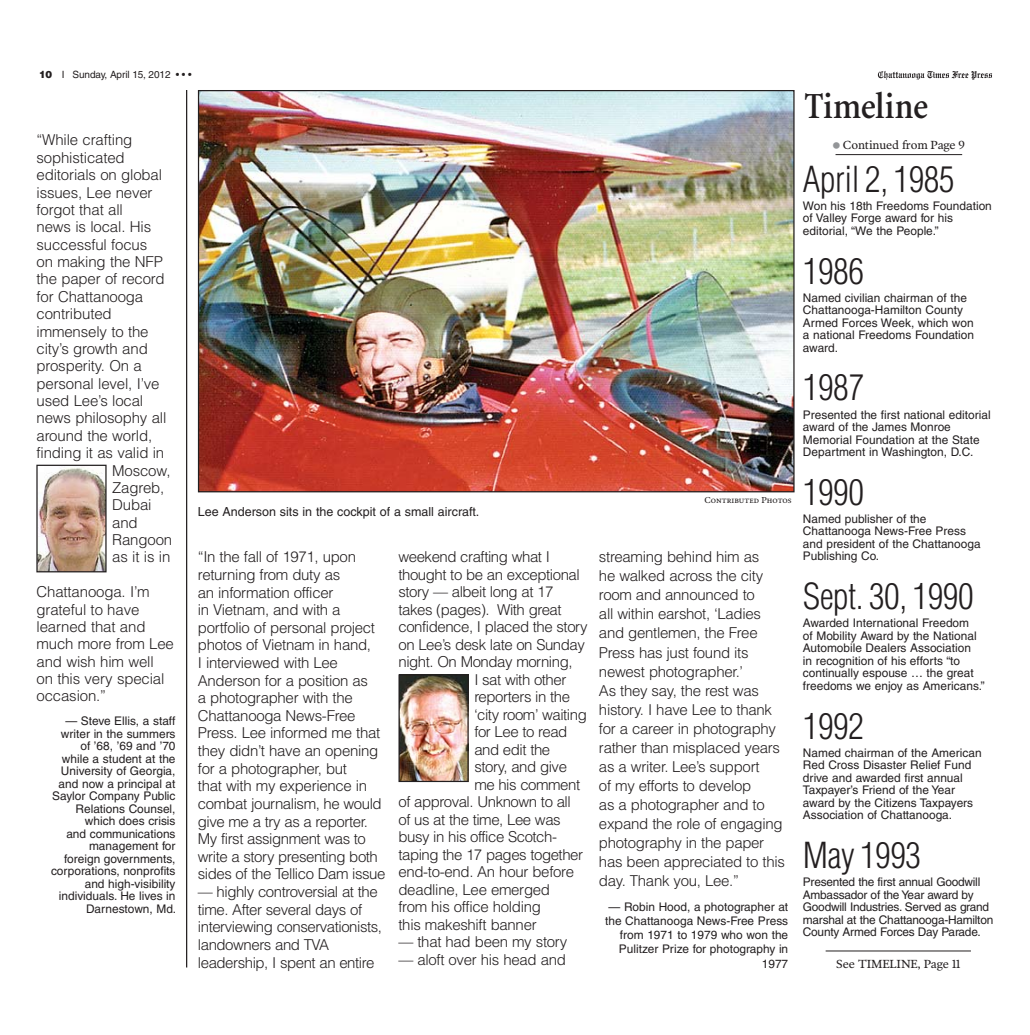
<style>
.page{position:relative;width:1030px;height:1035px;background:#fff}
.page>*{position:absolute;margin:0;border:0;box-sizing:border-box;transform-origin:0 0}
.t1{font:700 condensed 37.5px "Minion Gari";letter-spacing:-.005em;color:#231f20}
.t2{font:300 condensed 35px "Helvetica";letter-spacing:-.01em;color:#231f20}
.t3{font:300 15px/17.6px "Helvetica";letter-spacing:-.02em;color:#231f20}
.t4{font:12.5px "Helvetica";color:#231f20}
.t5{font:11.88px/12.5px "Helvetica";color:#231f20}
.t6{font:11.88px/12.5px "Helvetica";letter-spacing:-.02em;color:#231f20}
.t7{font:11.88px "Poynter OS Text Two L";letter-spacing:-.01em;color:#231f20}
.t8{font:10px "Helvetica";letter-spacing:-.01em;color:#231f20}
.t9{font:8.75px "Poynter OS Text Two LSC";color:#231f20}
.s1{font-weight:900}
.s2{font-family:"Helvetica";font-weight:900;font-stretch:condensed;font-size:17.5px;color:#939598}
</style>
<div class="page">
<img style="left:200px;top:92px;width:592px;height:398px">
<svg style="left:877px;top:71px;width:115px;height:9px"></svg>
<hr style="left:186px;top:90px;width:1px;height:878px;background:#231f20">
<hr style="left:835px;top:154px;width:127px;height:1px;background:#231f20">
<hr style="left:825px;top:951px;width:145px;height:1px;background:#231f20">
<img style="left:38px;top:468px;width:67px;height:102px">
<div style="left:36px;top:465px;width:71px;height:107px;border:1px solid #231f20"></div>
<img style="left:400px;top:676px;width:66px;height:104px">
<div style="left:398px;top:674px;width:70px;height:108px;border:1px solid #231f20"></div>
<p class="t8" style="left:39px;top:69px;width:154px"><span class="s1">10</span> I Sunday, April 15, 2012 • • •</p>
<p class="t3" style="left:37px;top:131px;width:97px">“While crafting</p>
<p class="t3" style="left:37px;top:148px;width:90px">sophisticated</p>
<p class="t3" style="left:37px;top:166px;width:127px">editorials on global</p>
<p class="t3" style="left:37px;top:183px;width:117px">issues, Lee never</p>
<p class="t3" style="left:37px;top:201px;width:88px">forgot that all</p>
<p class="t3" style="left:37px;top:218px;width:116px">news is local. His</p>
<p class="t3" style="left:37px;top:235px;width:112px">successful focus</p>
<p class="t3" style="left:37px;top:253px;width:128px">on making the NFP</p>
<p class="t3" style="left:37px;top:270px;width:130px">the paper of record</p>
<p class="t3" style="left:37px;top:287px;width:108px">for Chattanooga</p>
<p class="t3" style="left:37px;top:305px;width:77px">contributed</p>
<p class="t3" style="left:37px;top:322px;width:113px">immensely to the</p>
<p class="t3" style="left:37px;top:340px;width:113px">city’s growth and</p>
<p class="t3" style="left:37px;top:357px;width:107px">prosperity. On a</p>
<p class="t3" style="left:37px;top:374px;width:125px">personal level, I’ve</p>
<p class="t3" style="left:37px;top:392px;width:108px">used Lee’s local</p>
<p class="t3" style="left:37px;top:409px;width:131px">news philosophy all</p>
<p class="t3" style="left:37px;top:426px;width:117px">around the world,</p>
<p class="t3" style="left:37px;top:444px;width:129px">finding it as valid in</p>
<p class="t3" style="left:112px;top:461px;width:60px">Moscow,</p>
<p class="t3" style="left:112px;top:479px;width:54px">Zagreb,</p>
<p class="t3" style="left:112px;top:496px;width:41px">Dubai</p>
<p class="t3" style="left:112px;top:513px;width:27px">and</p>
<p class="t3" style="left:112px;top:531px;width:61px">Rangoon</p>
<p class="t3" style="left:112px;top:548px;width:60px">as it is in</p>
<p class="t3" style="left:37px;top:583px;width:139px">Chattanooga. I’m grateful to have learned that and much more from Lee and wish him well on this very special occasion.”</p>
<p class="t5" style="left:51px;top:715px;width:127px;text-align:right">— Steve Ellis, a staff writer in the summers of ’68, ’69 and ’70<br>while a student at the<br>University of Georgia, and now a principal at<br>Saylor Company Public<br>Relations Counsel, which does crisis<br>and communications management for foreign governments, corporations, nonprofits and high-visibility individuals. He lives in<br>Darnestown, Md.</p>
<p class="t4" style="left:198px;top:504px;width:283px">Lee Anderson sits in the cockpit of a small aircraft.</p>
<p class="t3" style="left:198px;top:548px;width:189px">“In the fall of 1971, upon returning from duty as<br>an information officer<br>in Vietnam, and with a portfolio of personal project photos of Vietnam in hand,<br>I interviewed with Lee<br>Anderson for a position as<br>a photographer with the<br>Chattanooga News-Free<br>Press. Lee informed me that they didn’t have an opening for a photographer, but<br>that with my experience in combat journalism, he would give me a try as a reporter.<br>My first assignment was to write a story presenting both sides of the Tellico Dam issue</p>
<p class="t3" style="left:198px;top:883px;width:186px">— highly controversial at the time. After several days of interviewing conservationists, landowners and TVA leadership, I spent an entire</p>
<p class="t3" style="left:398px;top:548px;width:153px">weekend crafting what I</p>
<p class="t3" style="left:398px;top:566px;width:183px">thought to be an exceptional</p>
<p class="t3" style="left:398px;top:583px;width:156px">story — albeit long at 17</p>
<p class="t3" style="left:398px;top:601px;width:165px">takes (pages). With great</p>
<p class="t3" style="left:398px;top:618px;width:191px">confidence, I placed the story</p>
<p class="t3" style="left:398px;top:636px;width:188px">on Lee’s desk late on Sunday</p>
<p class="t3" style="left:398px;top:653px;width:176px">night. On Monday morning,</p>
<p class="t3" style="left:474px;top:671px;width:94px">I sat with other</p>
<p class="t3" style="left:474px;top:688px;width:97px">reporters in the</p>
<p class="t3" style="left:474px;top:706px;width:114px">‘city room’ waiting</p>
<p class="t3" style="left:474px;top:723px;width:95px">for Lee to read</p>
<p class="t3" style="left:474px;top:741px;width:77px">and edit the</p>
<p class="t3" style="left:474px;top:758px;width:94px">story, and give</p>
<p class="t3" style="left:474px;top:776px;width:107px">me his comment</p>
<p class="t3" style="left:398px;top:793px;width:174px">of approval. Unknown to all</p>
<p class="t3" style="left:398px;top:811px;width:164px">of us at the time, Lee was</p>
<p class="t3" style="left:398px;top:828px;width:160px">busy in his office Scotch-</p>
<p class="t3" style="left:398px;top:846px;width:186px">taping the 17 pages together</p>
<p class="t3" style="left:398px;top:863px;width:177px">end-to-end. An hour before</p>
<p class="t3" style="left:398px;top:881px;width:153px">deadline, Lee emerged</p>
<p class="t3" style="left:398px;top:898px;width:144px">from his office holding</p>
<p class="t3" style="left:398px;top:916px;width:140px">this makeshift banner</p>
<p class="t3" style="left:398px;top:933px;width:170px">— that had been my story</p>
<p class="t3" style="left:398px;top:951px;width:169px">— aloft over his head and</p>
<p class="t9" style="left:704px;top:494px;width:88px">Contributed Photos</p>
<p class="t3" style="left:599px;top:547px;width:187px;line-height:19px">streaming behind him as<br>he walked across the city room and announced to<br>all within earshot, ‘Ladies and gentlemen, the Free<br>Press has just found its newest photographer.’<br>As they say, the rest was history. I have Lee to thank for a career in photography rather than misplaced years as a writer. Lee’s support<br>of my efforts to develop<br>as a photographer and to expand the role of engaging photography in the paper has been appreciated to this day. Thank you, Lee.”</p>
<p class="t5" style="left:605px;top:900px;width:185px;line-height:14px;text-align:right">— Robin Hood, a photographer at the Chattanooga News-Free Press from 1971 to 1979 who won the<br>Pulitzer Prize for photography in<br>1977</p>
<h1 class="t1" style="left:804px;top:86px;width:125px">Timeline</h1>
<p class="t7" style="left:832px;top:138px;width:134px"><span class="s2">•</span> Continued from Page 9</p>
<h2 class="t2" style="left:802px;top:157px;width:153px">April 2, 1985</h2>
<p class="t5" style="left:802px;top:199px;width:190px">Won his 18th Freedoms Foundation of Valley Forge award for his editorial, “We the People.”</p>
<h2 class="t2" style="left:802px;top:249px;width:63px">1986</h2>
<p class="t5" style="left:802px;top:291px;width:173px">Named civilian chairman of the<br>Chattanooga-Hamilton County<br>Armed Forces Week, which won a national Freedoms Foundation award.</p>
<h2 class="t2" style="left:802px;top:366px;width:63px">1987</h2>
<p class="t5" style="left:802px;top:408px;width:189px">Presented the first national editorial award of the James Monroe<br>Memorial Foundation at the State<br>Department in Washington, D.C.</p>
<h2 class="t2" style="left:802px;top:470px;width:63px">1990</h2>
<p class="t5" style="left:802px;top:512px;width:179px">Named publisher of the<br>Chattanooga News-Free Press and president of the Chattanooga<br>Publishing Co.</p>
<h2 class="t2" style="left:802px;top:575px;width:172px">Sept. 30, 1990</h2>
<p class="t5" style="left:802px;top:617px;width:183px">Awarded International Freedom<br>of Mobility Award by the National<br>Automobile Dealers Association<br>in recognition of his efforts “to continually espouse … the great freedoms we enjoy as Americans.”</p>
<h2 class="t2" style="left:802px;top:704px;width:63px">1992</h2>
<p class="t5" style="left:802px;top:746px;width:180px">Named chairman of the American<br>Red Cross Disaster Relief Fund drive and awarded first annual<br>Taxpayer’s Friend of the Year award by the Citizens Taxpayers<br>Association of Chattanooga.</p>
<h2 class="t2" style="left:802px;top:833px;width:120px">May 1993</h2>
<p class="t6" style="left:802px;top:876px;width:192px">Presented the first annual Goodwill Ambassador of the Year award by Goodwill Industries. Served as grand marshal at the Chattanooga-Hamilton County Armed Forces Day Parade.</p>
<p class="t7" style="left:836px;top:956px;width:126px">See TIMELINE, Page 11</p>
</div>
